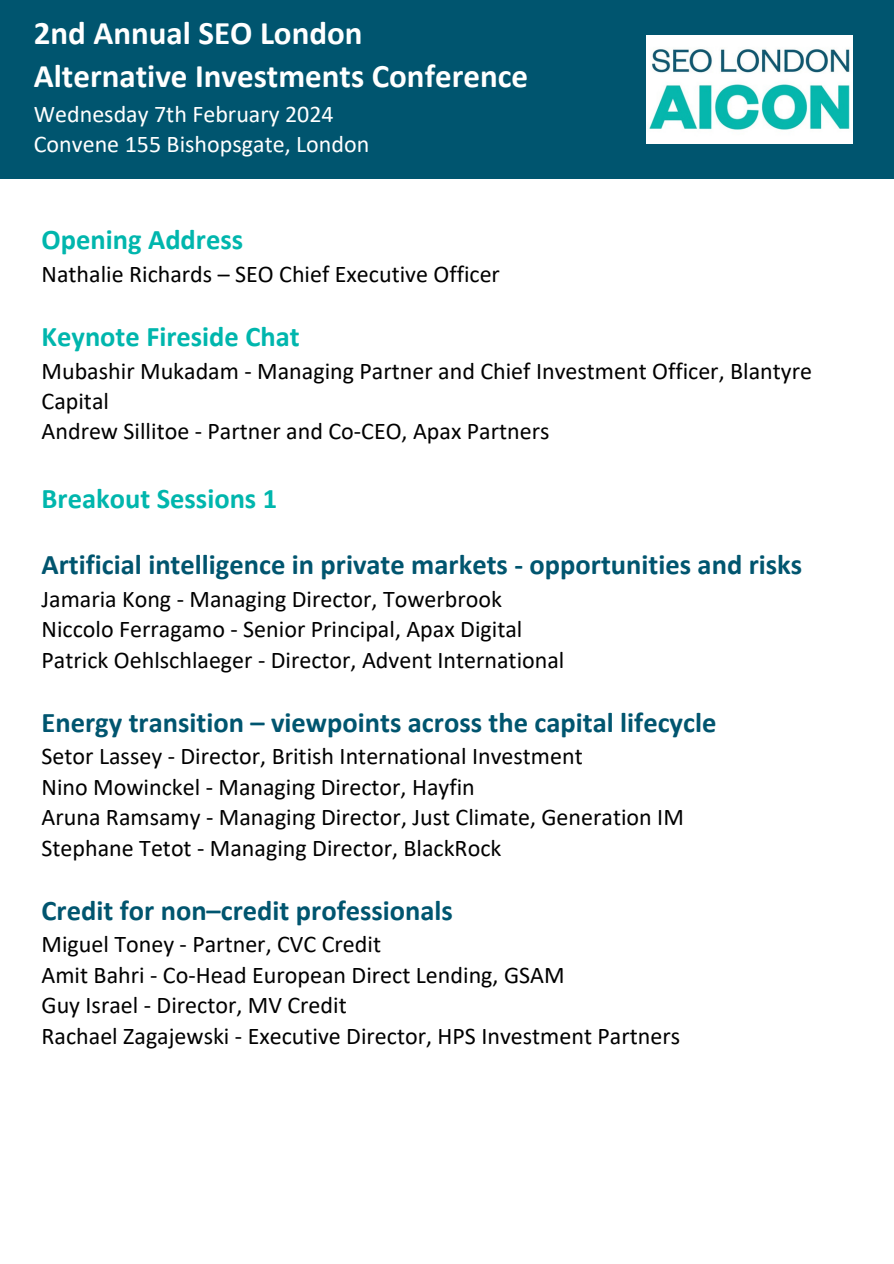
<style>
.page{position:relative;width:894px;height:1264px;background:#fff}
.page>*{position:absolute;margin:0;border:0;box-sizing:border-box;transform-origin:0 0}
.t1{font:700 33px/42.8px "Calibri";color:#fff}
.t2{font:700 28.5px "Calibri";color:#00556f}
.t3{font:700 28.5px "Calibri";color:#00b6ad}
.t4{font:24px/30.3px "Calibri";color:#000}
.t5{font:24px/30.3px "Calibri";color:#fff}
</style>
<div class="page">
<div style="left:0;top:0;width:893px;height:178px;background:#00556f"></div>
<img style="left:646px;top:35px;width:205px;height:109px">
<p class="t1" style="left:34px;top:14px;width:496px">2nd Annual SEO London<br>Alternative Investments Conference</p>
<p class="t5" style="left:34px;top:100px;width:337px">Wednesday 7th February 2024<br>Convene 155 Bishopsgate, London</p>
<h1 class="t3" style="left:42px;top:228px;width:203px">Opening Address</h1>
<p class="t4" style="left:42px;top:261px;width:460px">Nathalie Richards – SEO Chief Executive Officer</p>
<p class="t3" style="left:42px;top:324px;width:259px">Keynote Fireside Chat</p>
<p class="t4" style="left:42px;top:357px;width:771px">Mubashir Mukadam - Managing Partner and Chief Investment Officer, Blantyre<br>Capital</p>
<p class="t4" style="left:42px;top:418px;width:509px">Andrew Sillitoe - Partner and Co-CEO, Apax Partners</p>
<p class="t3" style="left:42px;top:486px;width:237px">Breakout Sessions 1</p>
<p class="t2" style="left:42px;top:553px;width:762px">Artificial intelligence in private markets - opportunities and risks</p>
<p class="t4" style="left:42px;top:585px;width:524px">Jamaria Kong - Managing Director, Towerbrook<br>Niccolo Ferragamo - Senior Principal, Apax Digital<br>Patrick Oehlschlaeger - Director, Advent International</p>
<h2 class="t2" style="left:42px;top:710px;width:676px">Energy transition – viewpoints across the capital lifecycle</h2>
<h3 class="t4" style="left:42px;top:743px;width:542px">Setor Lassey - Director, British International Investment</h3>
<p class="t4" style="left:42px;top:773px;width:434px">Nino Mowinckel - Managing Director, Hayfin</p>
<p class="t4" style="left:42px;top:804px;width:643px">Aruna Ramsamy - Managing Director, Just Climate, Generation IM</p>
<p class="t4" style="left:42px;top:834px;width:461px">Stephane Tetot - Managing Director, BlackRock</p>
<p class="t2" style="left:42px;top:898px;width:413px">Credit for non–credit professionals</p>
<p class="t4" style="left:42px;top:931px;width:341px">Miguel Toney - Partner, CVC Credit</p>
<p class="t4" style="left:42px;top:961px;width:524px">Amit Bahri - Co-Head European Direct Lending, GSAM</p>
<p class="t4" style="left:42px;top:992px;width:306px">Guy Israel - Director, MV Credit</p>
<p class="t4" style="left:42px;top:1022px;width:640px">Rachael Zagajewski - Executive Director, HPS Investment Partners</p>
</div>
